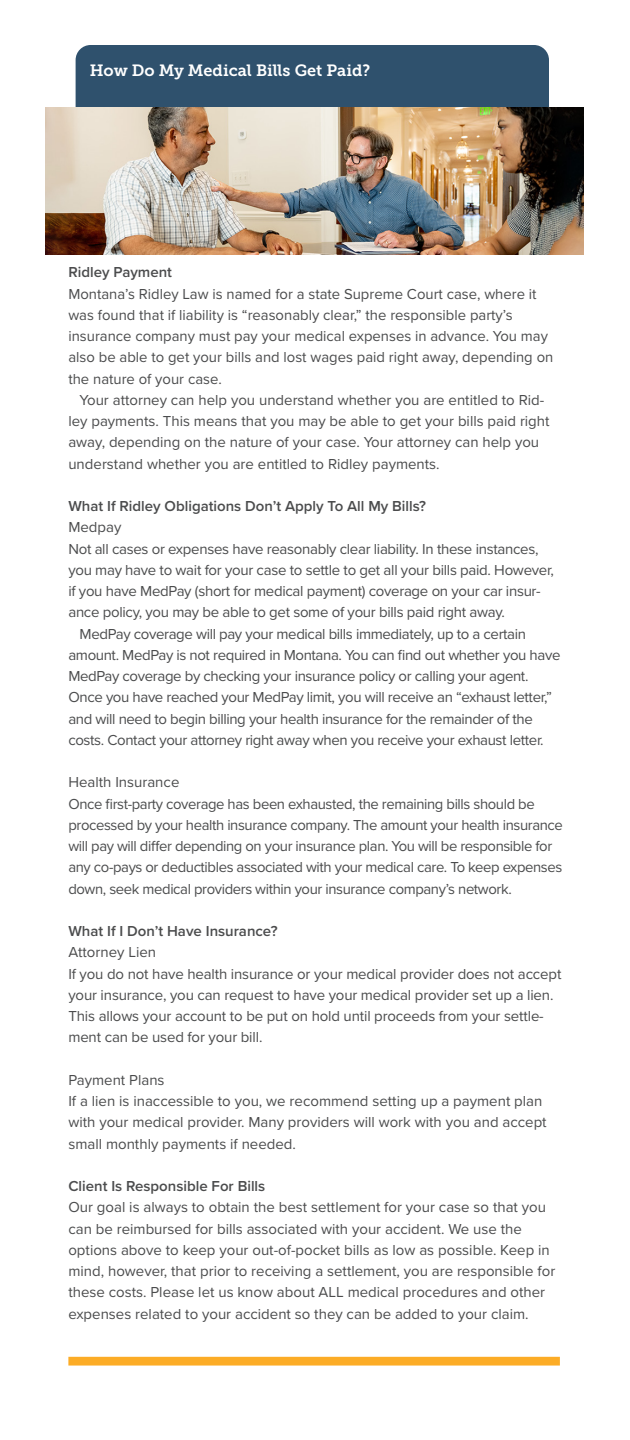
<style>
.page{position:relative;width:630px;height:1440px;background:#fff}
.page>*{position:absolute;margin:0;border:0;box-sizing:border-box;transform-origin:0 0}
.t1{font:16.25px "Museo Slab 700";color:#fff}
.t2{font:15px/21.2px "Proxima Nova";letter-spacing:-.01em;color:#4b4c4d}
.t3{font:600 15px "Proxima Nova";color:#4b4c4d}
</style>
<div class="page">
<div style="left:76px;top:45px;width:473px;height:131px;background:#2f516d;border-radius:15px"></div>
<img style="left:45px;top:107px;width:538px;height:147px">
<div style="left:68px;top:1357px;width:492px;height:9px;background:#fcac26"></div>
<p class="t1" style="left:90px;top:62px;width:282px">How Do My Medical Bills Get Paid?</p>
<p class="t3" style="left:68px;top:261px;width:105px">Ridley Payment</p>
<p class="t2" style="left:68px;top:282px;width:486px">Montana’s Ridley Law is named for a state Supreme Court case, where it was found that if liability is “reasonably clear,” the responsible party’s insurance company must pay your medical expenses in advance. You may also be able to get your bills and lost wages paid right away, depending on the nature of your case.</p>
<p class="t2" style="left:68px;top:389px;width:483px;text-indent:11px">Your attorney can help you understand whether you are entitled to Rid&shy;ley payments. This means that you may be able to get your bills paid right away, depending on the nature of your case. Your attorney can help you understand whether you are entitled to Ridley payments.</p>
<p class="t3" style="left:68px;top:495px;width:359px">What If Ridley Obligations Don’t Apply To All My Bills?</p>
<p class="t2" style="left:68px;top:516px;width:55px">Medpay</p>
<p class="t2" style="left:68px;top:537px;width:487px">Not all cases or expenses have reasonably clear liability. In these instances, you may have to wait for your case to settle to get all your bills paid. However, if you have MedPay (short for medical payment) coverage on your car insur&shy;ance policy, you may be able to get some of your bills paid right away.</p>
<p class="t2" style="left:68px;top:622px;width:494px;text-indent:11px">MedPay coverage will pay your medical bills immediately, up to a certain amount. MedPay is not required in Montana. You can find out whether you have MedPay coverage by checking your insurance policy or calling your agent.<br>Once you have reached your MedPay limit, you will receive an “exhaust letter,” and will need to begin billing your health insurance for the remainder of the costs. Contact your attorney right away when you receive your exhaust letter.</p>
<p class="t2" style="left:68px;top:771px;width:113px">Health Insurance</p>
<p class="t2" style="left:68px;top:792px;width:496px">Once first-party coverage has been exhausted, the remaining bills should be processed by your health insurance company. The amount your health insurance will pay will differ depending on your insurance plan. You will be responsible for any co-pays or deductibles associated with your medical care. To keep expenses down, seek medical providers within your insurance company’s network.</p>
<p class="t3" style="left:68px;top:920px;width:211px">What If I Don’t Have Insurance?</p>
<p class="t2" style="left:68px;top:941px;width:89px">Attorney Lien</p>
<p class="t2" style="left:68px;top:962px;width:495px">If you do not have health insurance or your medical provider does not accept your insurance, you can request to have your medical provider set up a lien.<br>This allows your account to be put on hold until proceeds from your settle&shy;ment can be used for your bill.</p>
<p class="t2" style="left:68px;top:1069px;width:98px">Payment Plans</p>
<p class="t2" style="left:68px;top:1090px;width:480px">If a lien is inaccessible to you, we recommend setting up a payment plan with your medical provider. Many providers will work with you and accept small monthly payments if needed.</p>
<p class="t3" style="left:68px;top:1175px;width:198px">Client Is Responsible For Bills</p>
<p class="t2" style="left:68px;top:1196px;width:488px">Our goal is always to obtain the best settlement for your case so that you can be reimbursed for bills associated with your accident. We use the options above to keep your out-of-pocket bills as low as possible. Keep in mind, however, that prior to receiving a settlement, you are responsible for these costs. Please let us know about ALL medical procedures and other expenses related to your accident so they can be added to your claim.</p>
</div>
